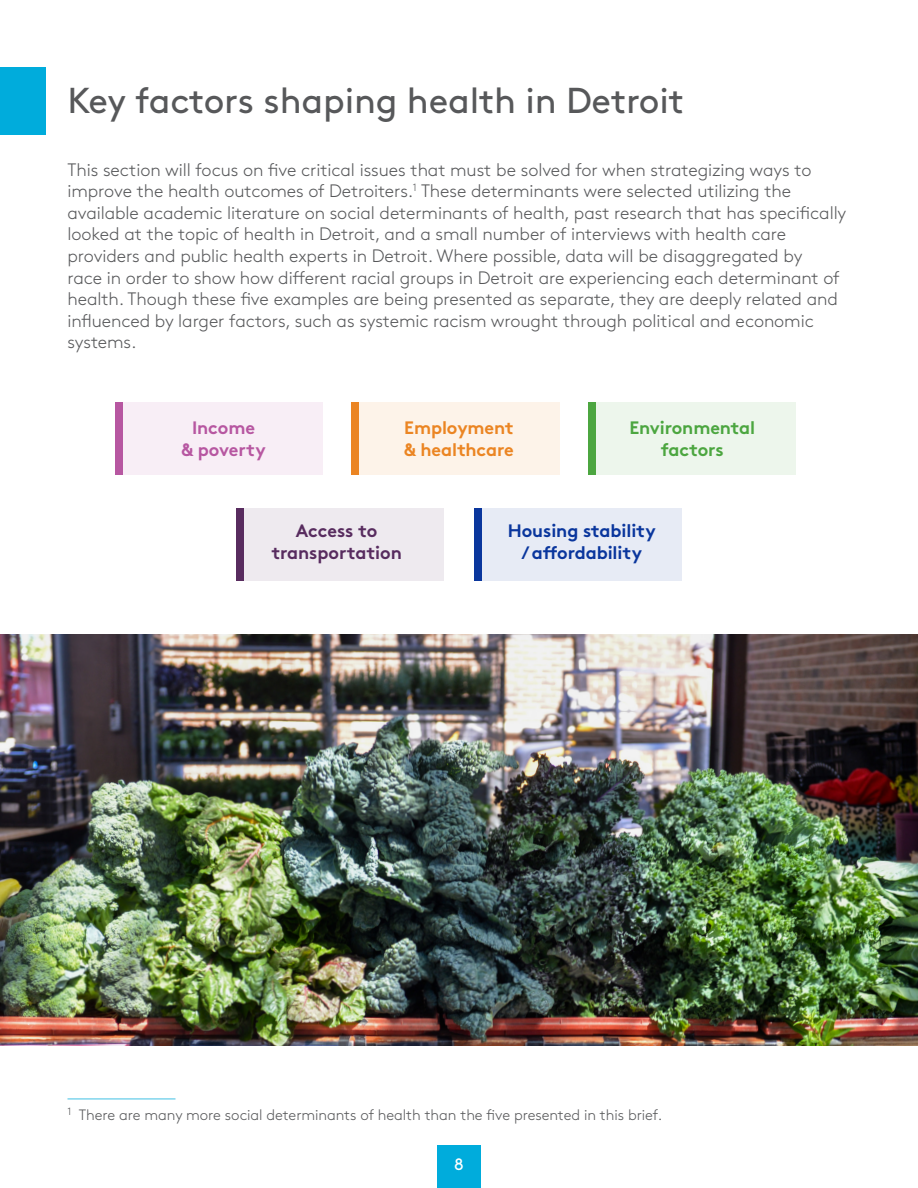
<style>
.page{position:relative;width:918px;height:1188px;background:#fff}
.page>*{position:absolute;margin:0;border:0;box-sizing:border-box;transform-origin:0 0}
.Section_Level_1{font:36px "Brown Pro";letter-spacing:-.005em;color:#57585a}
.Body{font:300 18px/21.6px "Brown Pro";letter-spacing:-.005em;color:#57585a}
.Section_Level_3{font:700 18px "Brown Pro";letter-spacing:-.005em;color:#0a369d}
.Section_Level_3-2{font:700 18px/21.6px "Brown Pro";letter-spacing:-.005em;color:#582c5f;text-align:center}
.Section_Level_3-3{font:700 18px "Brown Pro";letter-spacing:-.005em;color:#eb8523}
.Section_Level_3-4{font:700 18px/21.6px "Brown Pro";letter-spacing:-.005em;color:#4ca640;text-align:center}
.Section_Level_3-5{font:700 18px "Brown Pro";letter-spacing:-.005em;color:#b757a1}
.Page{font:16.5px "Brown Pro";color:#fff}
.Footnotes{font:300 15px "Brown Pro";letter-spacing:-.005em;color:#57585a}
</style>
<div class="page">
<hr style="left:68px;top:1098px;width:108px;height:2px;background:#80d5ed">
<div style="left:122px;top:402px;width:200px;height:73px;background:#f8eef6"></div>
<div style="left:596px;top:402px;width:200px;height:73px;background:#edf6ec"></div>
<div style="left:359px;top:402px;width:200px;height:73px;background:#fdf3e9"></div>
<div style="left:243px;top:508px;width:200px;height:72px;background:#eeeaef"></div>
<div style="left:482px;top:508px;width:200px;height:72px;background:#e7ebf5"></div>
<div style="left:0;top:68px;width:46px;height:67px;background:#00acdc"></div>
<div style="left:437px;top:1145px;width:44px;height:43px;background:#00acdc"></div>
<img style="left:0;top:634px;width:918px;height:411px">
<div style="left:115px;top:402px;width:7px;height:73px;background:#b757a1"></div>
<div style="left:352px;top:402px;width:7px;height:73px;background:#eb8523"></div>
<div style="left:236px;top:508px;width:7px;height:72px;background:#582c5f"></div>
<div style="left:475px;top:508px;width:7px;height:72px;background:#0a369d"></div>
<div style="left:589px;top:402px;width:7px;height:73px;background:#4ca640"></div>
<p class="Section_Level_1" style="left:68px;top:73px;width:618px">Key factors shaping health in Detroit</p>
<p class="Body" style="left:68px;top:157px;width:780px">This section will focus on five critical issues that must be solved for when strategizing ways to improve the health outcomes of Detroiters.<sup>1</sup> These determinants were selected utilizing the available academic literature on social determinants of health, past research that has specifically looked at the topic of health in Detroit, and a small number of interviews with health care providers and public health experts in Detroit. Where possible, data will be disaggregated by<br>race in order to show how different racial groups in Detroit are experiencing each determinant of health. Though these five examples are being presented as separate, they are deeply related and influenced by larger factors, such as systemic racism wrought through political and economic systems.</p>
<p class="Section_Level_3-5" style="left:192px;top:413px;width:65px">Income</p>
<p class="Section_Level_3-5" style="left:182px;top:435px;width:86px">&amp; poverty</p>
<p class="Section_Level_3-3" style="left:404px;top:413px;width:111px">Employment</p>
<p class="Section_Level_3-3" style="left:404px;top:435px;width:111px">&amp; healthcare</p>
<p class="Section_Level_3-4" style="left:629px;top:415px;width:127px">Environmental factors</p>
<p class="Section_Level_3-2" style="left:271px;top:518px;width:132px">Access to transportation</p>
<p class="Section_Level_3" style="left:508px;top:516px;width:150px">Housing stability</p>
<p class="Section_Level_3" style="left:522px;top:538px;width:122px">/ affordability</p>
<p class="Footnotes" style="left:68px;top:1104px;width:596px"><sup>1</sup> There are many more social determinants of health than the five presented in this brief.</p>
<p class="Page" style="left:454px;top:1152px;width:11px">8</p>
</div>
